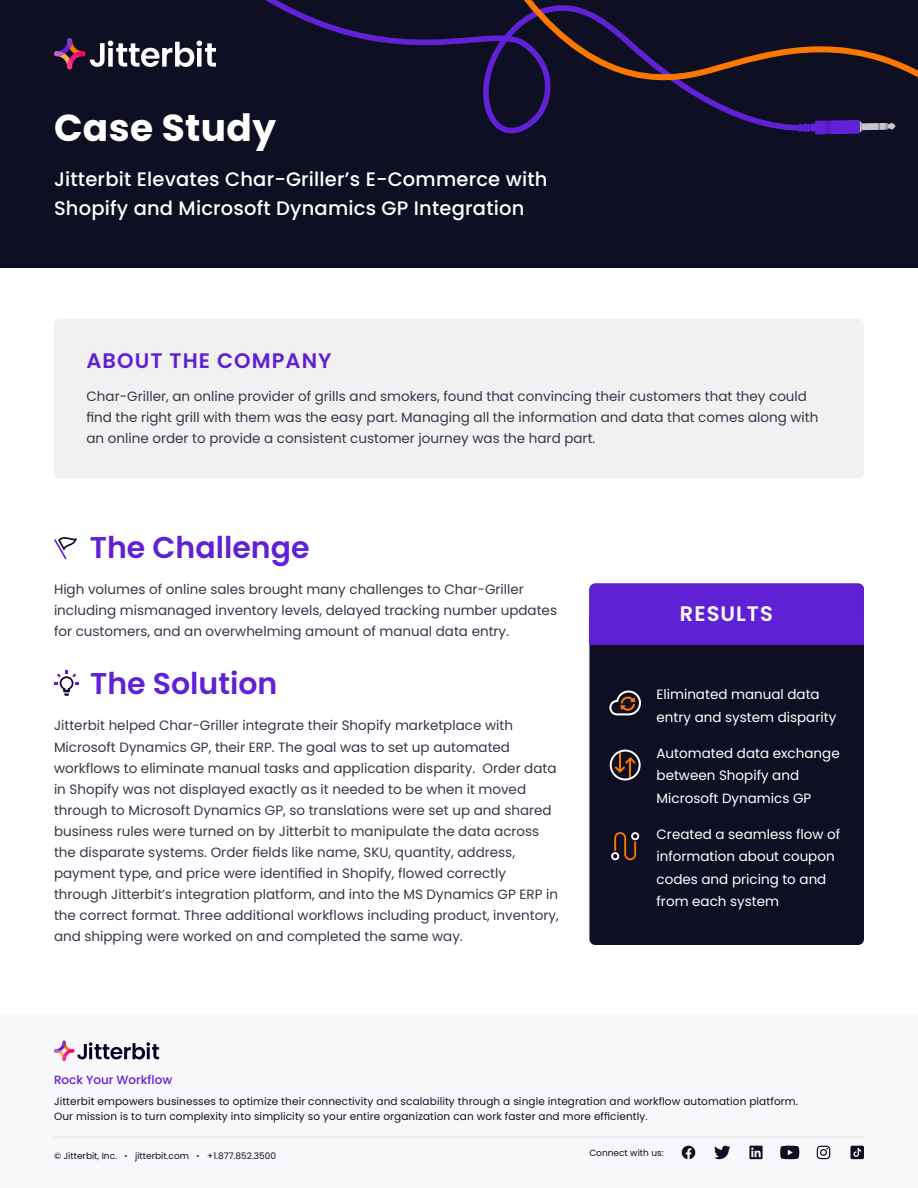
<style>
.page{position:relative;width:918px;height:1188px;background:#fff}
.page>*{position:absolute;margin:0;border:0;box-sizing:border-box;transform-origin:0 0}
.t1{font:700 37.5px "Poppins";letter-spacing:.01em;color:#fff}
.t2{font:600 30px "Poppins";color:#6020d6}
.t3{font:600 21px "Poppins";letter-spacing:.05em;color:#6020d6}
.t4{font:600 21px "Poppins";letter-spacing:.05em;color:#fff}
.t5{font:500 19.5px/28.8px "Poppins";letter-spacing:.01em;color:#fff}
.t6{font:13.5px/21px "Poppins";color:#3b3448}
.t7{font:13.5px/22.5px "Poppins";color:#fff}
.t8{font:500 12px "Poppins";color:#6020d6}
.t9{font:10.5px/15px "Poppins";letter-spacing:.01em;color:#0e0f23}
.t10{font:9px "Poppins";color:#0e0f23}
.s1{color:#6020d6}
</style>
<div class="page">
<div style="left:0;top:1016px;width:918px;height:172px;background:#faf7fb"></div>
<hr style="left:54px;top:1137px;width:810px;height:1px;background:#e0dee5">
<svg style="left:54px;top:1041px;width:105px;height:20px"></svg>
<svg style="left:682px;top:1146px;width:13px;height:13px"></svg>
<svg style="left:714px;top:1146px;width:17px;height:13px"></svg>
<svg style="left:749px;top:1146px;width:14px;height:13px"></svg>
<svg style="left:784px;top:1145px;width:16px;height:15px"></svg>
<svg style="left:780px;top:1146px;width:19px;height:13px"></svg>
<svg style="left:816px;top:1145px;width:15px;height:15px"></svg>
<svg style="left:817px;top:1146px;width:13px;height:13px"></svg>
<svg style="left:850px;top:1146px;width:14px;height:13px"></svg>
<div style="left:589px;top:584px;width:275px;height:361px;background:#0e0f23;border-radius:6px"></div>
<div style="left:0;top:0;width:918px;height:268px;background:#0e0f23"></div>
<svg style="left:610px;top:750px;width:31px;height:30px"></svg>
<svg style="left:265px;top:0;width:552px;height:135px"></svg>
<div style="left:862px;top:123px;width:17px;height:7px;background:#c9c4cf"></div>
<svg style="left:879px;top:123px;width:16px;height:7px"></svg>
<div style="left:825px;top:121px;width:6px;height:13px;background:#591cc4"></div>
<div style="left:815px;top:121px;width:11px;height:13px;background:#6121d6"></div>
<svg style="left:799px;top:121px;width:17px;height:13px"></svg>
<svg style="left:831px;top:120px;width:31px;height:14px"></svg>
<svg style="left:505px;top:0;width:413px;height:109px"></svg>
<svg style="left:54px;top:38px;width:162px;height:31px"></svg>
<div style="left:54px;top:319px;width:810px;height:159px;background:#f1f1f2;border-radius:6px"></div>
<svg style="left:54px;top:537px;width:23px;height:22px"></svg>
<svg style="left:54px;top:671px;width:25px;height:25px"></svg>
<div style="left:589px;top:617px;width:275px;height:28px;background:#6020d6"></div>
<div style="left:589px;top:584px;width:275px;height:54px;background:#6020d6;border-radius:6px"></div>
<svg style="left:609px;top:691px;width:32px;height:24px"></svg>
<svg style="left:611px;top:832px;width:28px;height:28px"></svg>
<h1 class="t1" style="left:54px;top:106px;width:224px">Case Study</h1>
<h3 class="t5" style="left:54px;top:165px;width:495px">Jitterbit Elevates Char-Griller’s E-Commerce with<br>Shopify and Microsoft Dynamics GP Integration</h3>
<h3 class="t3" style="left:87px;top:349px;width:247px">ABOUT THE COMPANY</h3>
<p class="t6" style="left:87px;top:386px;width:733px">Char-Griller, an online provider of grills and smokers, found that convincing their customers that they could find the right grill with them was the easy part. Managing all the information and data that comes along with an online order to provide a consistent customer journey was the hard part.</p>
<h2 class="t2" style="left:90px;top:530px;width:221px">The Challenge</h2>
<p class="t6" style="left:54px;top:579px;width:505px">High volumes of online sales brought many challenges to Char-Griller including mismanaged inventory levels, delayed tracking number updates for customers, and an overwhelming amount of manual data entry.</p>
<h2 class="t2" style="left:90px;top:667px;width:189px">The Solution</h2>
<p class="t6" style="left:54px;top:715px;width:506px">Jitterbit helped Char-Griller integrate their Shopify marketplace with Microsoft Dynamics GP, their ERP. The goal was to set up automated workflows to eliminate manual tasks and application disparity. Order data in Shopify was not displayed exactly as it needed to be when it moved through to Microsoft Dynamics GP, so translations were set up and shared business rules were turned on by Jitterbit to manipulate the data across the disparate systems. Order fields like name, SKU, quantity, address, payment type, and price were identified in Shopify, flowed correctly through Jitterbit’s integration platform, and into the MS Dynamics GP ERP in the correct format. Three additional workflows including product, inventory, and shipping were worked on and completed the same way.</p>
<p class="t8" style="left:54px;top:1073px;width:120px">Rock Your Workflow</p>
<h3 class="t4" style="left:680px;top:602px;width:94px">RESULTS</h3>
<p class="t7" style="left:657px;top:684px;width:181px">Eliminated manual data entry and system disparity</p>
<p class="t7" style="left:657px;top:742px;width:185px">Automated data exchange between Shopify and<br>Microsoft Dynamics GP</p>
<p class="t7" style="left:657px;top:823px;width:185px">Created a seamless flow of information about coupon codes and pricing to and from each system</p>
<p class="t9" style="left:54px;top:1094px;width:745px">Jitterbit empowers businesses to optimize their connectivity and scalability through a single integration and workflow automation platform.<br>Our mission is to turn complexity into simplicity so your entire organization can work faster and more efficiently.</p>
<p class="t10" style="left:54px;top:1151px;width:224px">© Jitterbit, Inc. <span class="s1">•</span> jitterbit.com <span class="s1">•</span> +1.877.852.3500</p>
<p class="t10" style="left:589px;top:1147px;width:76px">Connect with us:</p>
</div>
